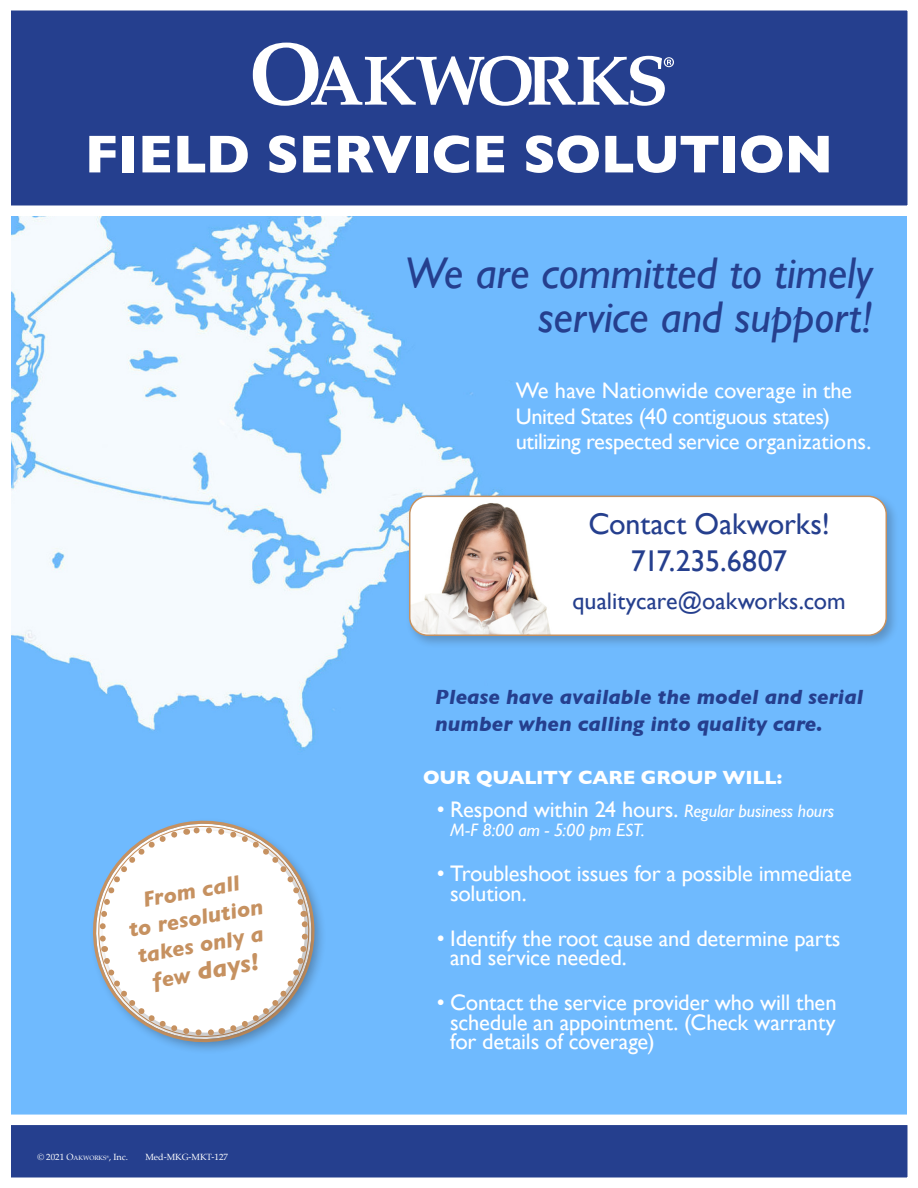
<style>
.page{position:relative;width:918px;height:1188px;background:#fff}
.page>*{position:absolute;margin:0;border:0;box-sizing:border-box;transform-origin:0 0}
.t1{font:700 54px "Gill Sans";letter-spacing:-.01em;color:#fff}
.t2{font:italic 44.4px/43.8px "Gill Sans";letter-spacing:-.005em;color:#253f8e;text-align:right}
.t3{font:30px "Gill Sans";letter-spacing:-.005em;color:#253f8e}
.t4{font:italic 700 25.05px "Gill Sans";color:#c69160}
.t5{font:24px "Gill Sans";color:#253f8e}
.t6{font:22.5px/19.5px "Gill Sans";letter-spacing:-.01em;color:#fff}
.t7{font:italic 700 22.05px/27.2px "Gill Sans";color:#c69160;text-align:center}
.t8{font:italic 700 21px/27px "Gill Sans";color:#253f8e}
.t9{font:700 19.5px "Gill Sans";letter-spacing:-.015em;color:#fff}
.t10{font:italic 18px "Gill Sans";letter-spacing:-.005em;color:#fff}
.t11{font:9px "Palatino";color:#fff}
.t12{font:6.3px "Palatino";color:#fff}
.s1{font-size:22.05px}
.s2{font-size:9px}
.s3{font-style:italic;font-size:18px}
</style>
<div class="page">
<div style="left:10px;top:27px;width:898px;height:1149px;background:#6fbafe"></div>
<div style="left:5px;top:1120px;width:908px;height:63px;background:#253f8e"></div>
<div style="left:0;top:1115px;width:918px;height:73px;border:10px solid #fff"></div>
<img style="left:10px;top:216px;width:490px;height:566px">
<div style="left:5px;top:5px;width:908px;height:206px;background:#253f8e"></div>
<div style="left:0;top:0;width:918px;height:216px;border:10px solid #fff"></div>
<svg style="left:253px;top:43px;width:421px;height:63px"></svg>
<div style="left:406px;top:492px;width:494px;height:157px;background:#231f20;opacity:.25"></div>
<div style="left:410px;top:496px;width:476px;height:139px;background:#fff;border-radius:18px"></div>
<img style="left:410px;top:496px;width:141px;height:139px">
<div style="left:409px;top:496px;width:478px;height:140px;border:2px solid #c69160;border-radius:18px"></div>
<div style="left:0;top:0;width:10px;height:1188px;background:#fff"></div>
<div style="left:97px;top:825px;width:223px;height:223px;background:#231f20;opacity:.25"></div>
<svg style="left:94px;top:822px;width:219px;height:219px"></svg>
<svg style="left:98px;top:825px;width:212px;height:213px;background:#e0e8ef"></svg>
<p class="t1" style="left:85px;top:111px;width:750px">FIELD SERVICE SOLUTION</p>
<p class="t2" style="left:405px;top:251px;width:469px">We are committed to timely service and support!</p>
<p class="t6" style="left:516px;top:378px;width:357px;line-height:25.5px">We have Nationwide coverage in the<br>United States (40 contiguous states) utilizing respected service organizations.</p>
<p class="t7" style="left:122px;top:890px;width:138px;rotate:-10deg">From call<br>to resolution takes only a</p>
<p class="t4" style="left:150px;top:966px;width:110px;rotate:-10deg"><span class="s1">few</span> days!</p>
<p class="t12" style="left:37px;top:1152px;width:73px"><span class="s2">© 2021</span> <span class="s2">O</span>AKWORKS<sup>®</sup></p>
<p class="t11" style="left:109px;top:1149px;width:21px">, Inc.</p>
<p class="t11" style="left:145px;top:1149px;width:84px">Med-MKG-MKT-127</p>
<p class="t3" style="left:588px;top:506px;width:243px">Contact Oakworks!</p>
<p class="t3" style="left:631px;top:543px;width:158px">717.235.6807</p>
<p class="t5" style="left:572px;top:586px;width:275px">qualitycare@oakworks.com</p>
<p class="t8" style="left:435px;top:684px;width:430px">Please have available the model and serial number when calling into quality care.</p>
<p class="t9" style="left:423px;top:762px;width:360px">OUR QUALITY CARE GROUP WILL:</p>
<p class="t6" style="left:437px;top:799px;width:399px">• Respond within 24 hours. <span class="s3">Regular business hours</span></p>
<p class="t10" style="left:450px;top:820px;width:196px">M-F 8:00 am - 5:00 pm EST.</p>
<p class="t6" style="left:450px;top:864px;width:403px;text-indent:-14px">• Troubleshoot issues for a possible immediate solution.</p>
<p class="t6" style="left:450px;top:928px;width:392px;text-indent:-14px">• Identify the root cause and determine parts and service needed.</p>
<p class="t6" style="left:450px;top:993px;width:388px;text-align:justify;text-indent:-14px">• Contact the service provider who will then schedule an appointment. (Check warranty for details of coverage)</p>
</div>
